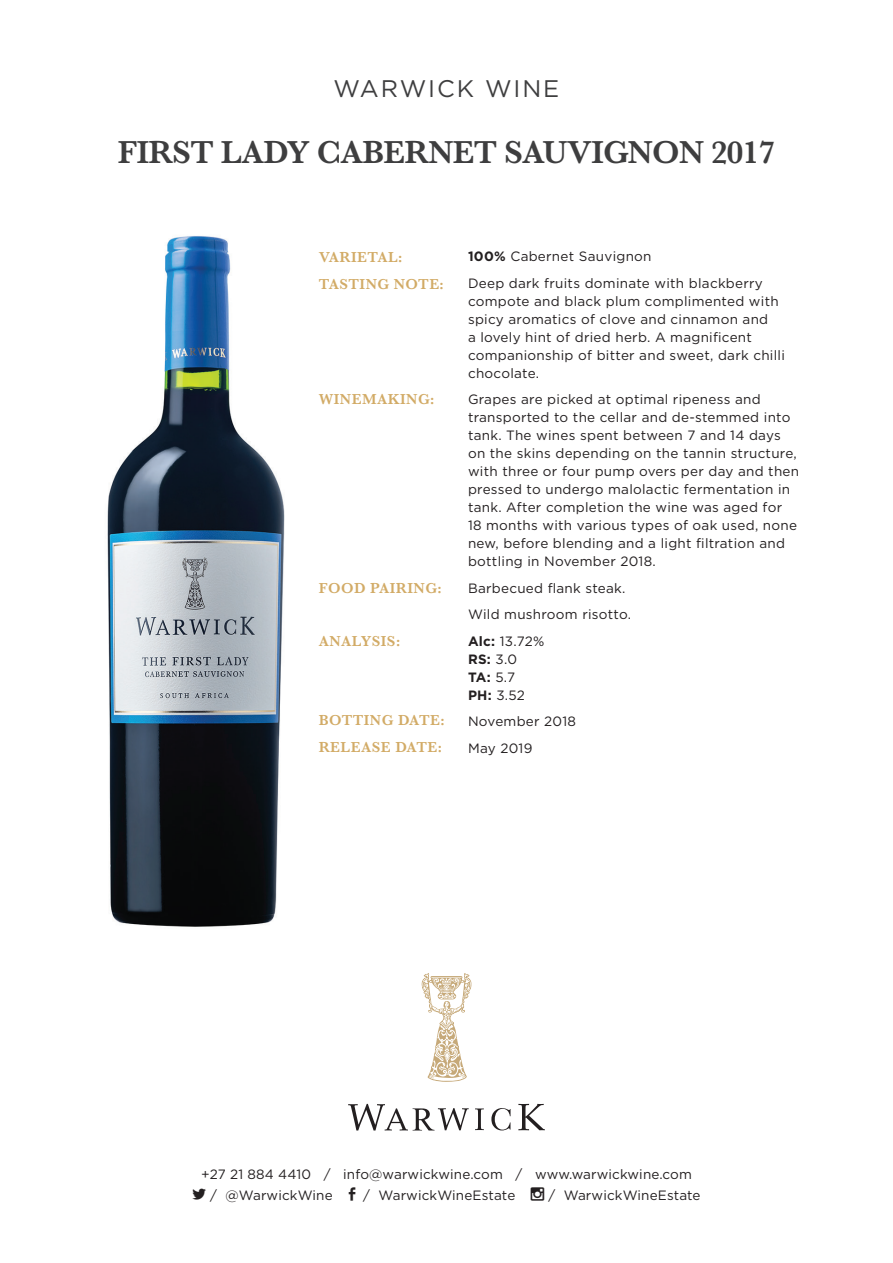
<style>
.page{position:relative;width:893px;height:1263px;background:#fff}
.page>*{position:absolute;margin:0;border:0;box-sizing:border-box;transform-origin:0 0}
.t1{font:600 33px "Baskerville";letter-spacing:-.02em;color:#3e3e3f}
.t2{font:24px "Gotham";letter-spacing:.08em;color:#3e3e3f}
.t3{font:600 15px/26.5px "Baskerville";letter-spacing:.03em;color:#d2ab66}
.t4{font:13.5px/18px "Gotham";letter-spacing:.02em;color:#231f20}
.t5{font:13.5px/21px "Gotham HTF";letter-spacing:.01em;color:#231f20}
.s1{font-weight:700}
</style>
<div class="page">
<svg style="left:422px;top:973px;width:50px;height:109px"></svg>
<svg style="left:348px;top:1104px;width:121px;height:26px"></svg>
<svg style="left:475px;top:1108px;width:9px;height:22px"></svg>
<svg style="left:491px;top:1108px;width:19px;height:22px"></svg>
<svg style="left:518px;top:1104px;width:27px;height:26px"></svg>
<img style="left:107px;top:236px;width:178px;height:691px">
<h2 class="t2" style="left:334px;top:73px;width:227px">WARWICK WINE</h2>
<h1 class="t1" style="left:118px;top:129px;width:659px">FIRST LADY CABERNET SAUVIGNON 2017</h1>
<p class="t3" style="left:319px;top:244px;width:127px">VARIETAL:<br>TASTING NOTE:</p>
<p class="t3" style="left:319px;top:386px;width:117px">WINEMAKING:</p>
<p class="t3" style="left:319px;top:575px;width:124px">FOOD PAIRING:</p>
<p class="t3" style="left:319px;top:628px;width:83px">ANALYSIS:</p>
<p class="t3" style="left:319px;top:707px;width:127px">BOTTING DATE:<br>RELEASE DATE:</p>
<p class="t4" style="left:468px;top:243px;width:296px;line-height:26.5px"><span class="s1">100%</span> Cabernet Sauvignon<br>Deep dark fruits dominate with blackberry</p>
<p class="t4" style="left:468px;top:292px;width:318px">compote and black plum complimented with spicy aromatics of clove and cinnamon and<br>a lovely hint of dried herb. A magnificent companionship of bitter and sweet, dark chilli chocolate.</p>
<p class="t4" style="left:468px;top:390px;width:333px">Grapes are picked at optimal ripeness and transported to the cellar and de-stemmed into tank. The wines spent between 7 and 14 days on the skins depending on the tannin structure, with three or four pump overs per day and then pressed to undergo malolactic fermentation in tank. After completion the wine was aged for<br>18 months with various types of oak used, none new, before blending and a light filtration and bottling in November 2018.</p>
<p class="t4" style="left:468px;top:574px;width:165px;line-height:26.5px">Barbecued flank steak.<br>Wild mushroom risotto.<br><span class="s1">Alc:</span> 13.72%</p>
<p class="t4" style="left:468px;top:650px;width:59px"><span class="s1">RS:</span> 3.0<br><span class="s1">TA:</span> 5.7<br><span class="s1">PH:</span> 3.52</p>
<p class="t4" style="left:468px;top:708px;width:110px;line-height:26.5px">November 2018<br>May 2019</p>
<p class="t5" style="left:210px;top:1163px;width:483px;text-indent:-9px">+27 21 884 4410 / info@warwickwine.com / www.warwickwine.com / @WarwickWine</p>
<p class="t5" style="left:363px;top:1184px;width:154px">/ WarwickWineEstate</p>
<p class="t5" style="left:548px;top:1184px;width:154px">/ WarwickWineEstate</p>
</div>
